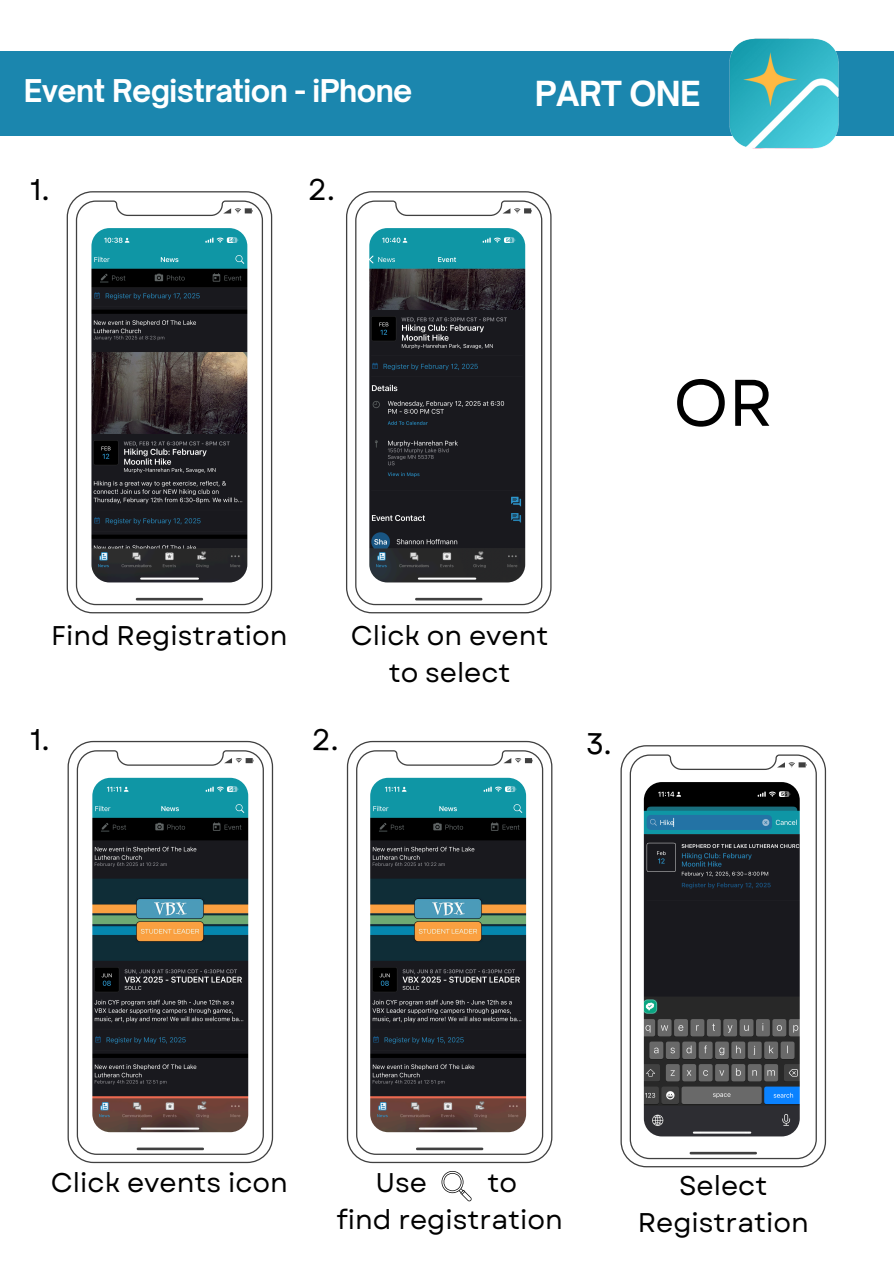
<style>
.page{position:relative;width:894px;height:1264px;background:#fff}
.page>*{position:absolute;margin:0;border:0;box-sizing:border-box;transform-origin:0 0}
.t1{font:65.7px "Garet";color:#000}
.t2{font:700 33px "Open Sauce One";letter-spacing:-.02em;color:#fff}
.t3{font:700 30px "Open Sauce One";letter-spacing:-.02em;color:#fff}
.t4{font:30px "Garet";color:#000}
.t5{font:27px "Garet";color:#000}
</style>
<div class="page">
<div style="left:0;top:51px;width:893px;height:85px;background:#1b86ae"></div>
<img style="left:729px;top:38px;width:110px;height:111px">
<svg style="left:67px;top:191px;width:205px;height:422px"></svg>
<div style="left:78px;top:282px;width:62px;height:7px;background:#fff"></div>
<svg style="left:346px;top:191px;width:205px;height:422px"></svg>
<img style="left:91px;top:228px;width:156px;height:354px;border-radius:18px">
<img style="left:369px;top:228px;width:156px;height:354px;border-radius:18px">
<svg style="left:67px;top:741px;width:206px;height:422px"></svg>
<div style="left:79px;top:869px;width:62px;height:7px;background:#fff"></div>
<svg style="left:347px;top:741px;width:205px;height:422px"></svg>
<img style="left:92px;top:777px;width:156px;height:355px;border-radius:18px">
<img style="left:370px;top:777px;width:156px;height:355px;border-radius:18px">
<svg style="left:620px;top:745px;width:205px;height:422px"></svg>
<img style="left:643px;top:782px;width:156px;height:354px;border-radius:18px">
<svg style="left:441px;top:1171px;width:30px;height:30px"></svg>
<p class="t3" style="left:24px;top:72px;width:390px">Event Registration - iPhone</p>
<h4 class="t2" style="left:534px;top:73px;width:167px">PART ONE</h4>
<p class="t4" style="left:30px;top:168px;width:21px">1.</p>
<h4 class="t4" style="left:308px;top:168px;width:28px">2.</h4>
<p class="t5" style="left:51px;top:616px;width:238px">Find Registration</p>
<p class="t5" style="left:350px;top:616px;width:199px">Click on event</p>
<p class="t5" style="left:388px;top:653px;width:123px">to select</p>
<p class="t4" style="left:30px;top:717px;width:21px">1.</p>
<p class="t1" style="left:673px;top:355px;width:101px">OR</p>
<h1 class="t5" style="left:51px;top:1163px;width:238px">Click events icon</h1>
<h4 class="t5" style="left:375px;top:1163px;width:53px">Use</h4>
<h4 class="t5" style="left:487px;top:1163px;width:31px">to</h4>
<p class="t5" style="left:336px;top:1200px;width:228px">find registration</p>
<p class="t5" style="left:679px;top:1166px;width:90px">Select</p>
<h4 class="t5" style="left:637px;top:1203px;width:172px">Registration</h4>
</div>
